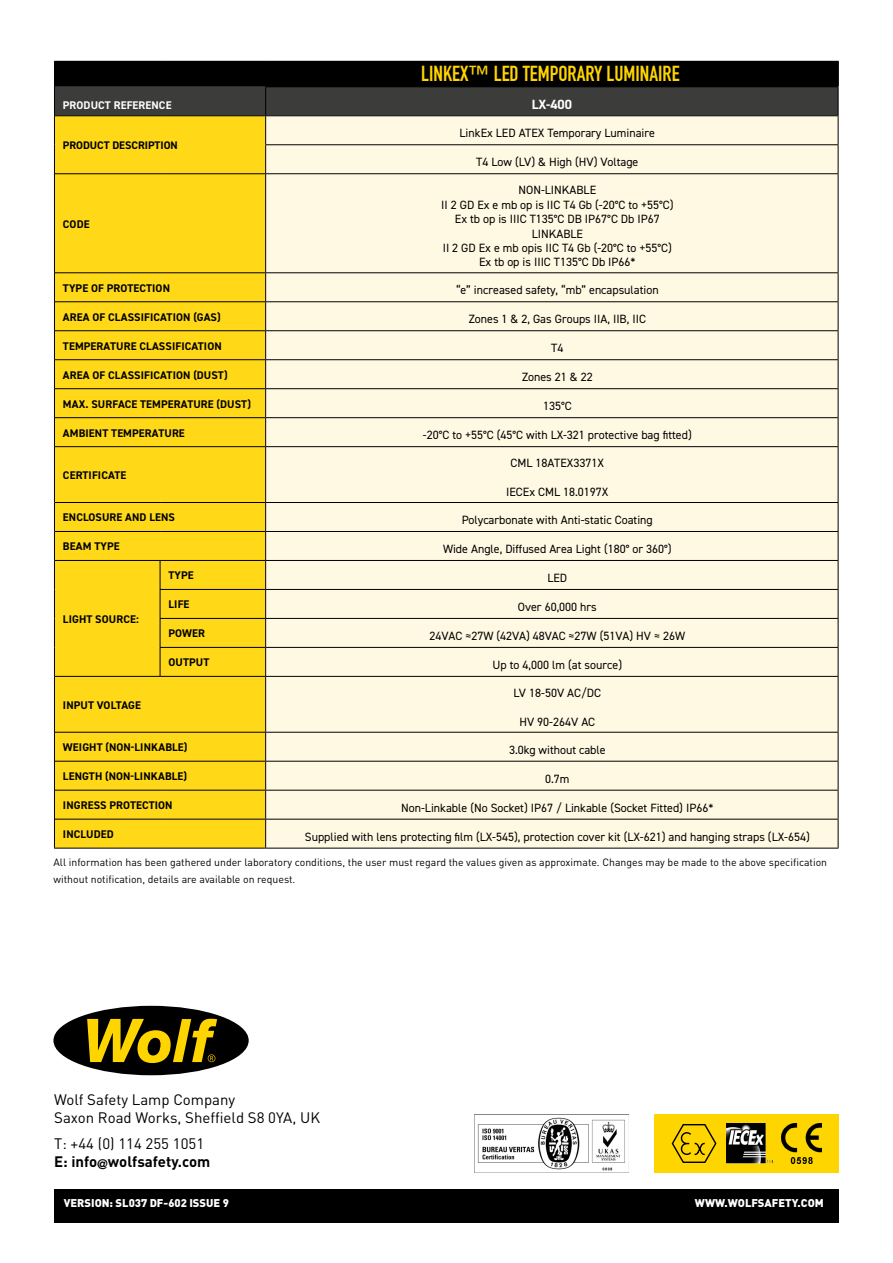
<style>
.page{position:relative;width:893px;height:1263px;background:#fff}
.page>*{position:absolute;margin:0;border:0;box-sizing:border-box;transform-origin:0 0}
.t1{font:21.45px "DIN Engschrift Std";color:#ffd500}
.t2{font:15px/18px "DIN";color:#000}
.t3{font:700 15px/18px "DIN";color:#000}
.t4{font:700 13.35px "DIN2014";color:#fff}
.t5{font:12px/14.4px "DIN2014";color:#000;text-align:center}
.t6{font:700 11.1px "DIN2014";letter-spacing:.01em;color:#000}
.t7{font:900 11.1px "DIN";color:#fff}
.t8{font:700 11.1px "DIN2014";letter-spacing:.01em;color:#fff}
.t9{font:10.5px/16.5px "DIN";color:#000}
.s1{font-weight:400}
</style>
<div class="page">
<div style="left:54px;top:1189px;width:785px;height:33px;background:#000"></div>
<div style="left:53px;top:1006px;width:196px;height:69px;background:#000;border-radius:50%"></div>
<svg style="left:87px;top:1019px;width:130px;height:44px"></svg>
<div style="left:55px;top:174px;width:210px;height:674px;background:#ffd817"></div>
<div style="left:266px;top:174px;width:572px;height:674px;background:#fff9e3"></div>
<hr style="left:838px;top:174px;width:1px;height:98px;background:#000">
<svg style="left:838px;top:273px;width:1px;height:173px"></svg>
<hr style="left:838px;top:447px;width:1px;height:55px;background:#000">
<svg style="left:838px;top:503px;width:1px;height:173px"></svg>
<hr style="left:838px;top:677px;width:1px;height:55px;background:#000">
<svg style="left:838px;top:733px;width:1px;height:115px"></svg>
<hr style="left:266px;top:272px;width:572px;height:1px;background:#000">
<hr style="left:266px;top:301px;width:572px;height:1px;background:#000">
<hr style="left:266px;top:330px;width:572px;height:1px;background:#000">
<hr style="left:266px;top:359px;width:572px;height:1px;background:#000">
<hr style="left:266px;top:388px;width:572px;height:1px;background:#000">
<hr style="left:266px;top:417px;width:572px;height:1px;background:#000">
<hr style="left:266px;top:446px;width:572px;height:1px;background:#000">
<hr style="left:266px;top:502px;width:572px;height:1px;background:#000">
<hr style="left:266px;top:531px;width:572px;height:1px;background:#000">
<hr style="left:266px;top:560px;width:572px;height:1px;background:#000">
<hr style="left:266px;top:589px;width:572px;height:1px;background:#000">
<hr style="left:266px;top:618px;width:572px;height:1px;background:#000">
<hr style="left:266px;top:647px;width:572px;height:1px;background:#000">
<hr style="left:266px;top:676px;width:572px;height:1px;background:#000">
<hr style="left:266px;top:732px;width:572px;height:1px;background:#000">
<hr style="left:266px;top:761px;width:572px;height:1px;background:#000">
<hr style="left:266px;top:790px;width:572px;height:1px;background:#000">
<hr style="left:266px;top:819px;width:572px;height:1px;background:#000">
<hr style="left:266px;top:848px;width:572px;height:1px;background:#000">
<hr style="left:54px;top:61px;width:106px;height:1px;background:#000">
<hr style="left:160px;top:61px;width:106px;height:1px;background:#000">
<hr style="left:266px;top:61px;width:573px;height:1px;background:#000">
<hr style="left:54px;top:174px;width:1px;height:99px;background:#000">
<svg style="left:54px;top:273px;width:1px;height:174px"></svg>
<hr style="left:54px;top:447px;width:1px;height:55px;background:#000">
<svg style="left:54px;top:502px;width:1px;height:174px"></svg>
<hr style="left:54px;top:676px;width:1px;height:56px;background:#000">
<svg style="left:54px;top:732px;width:1px;height:116px"></svg>
<svg style="left:54px;top:62px;width:785px;height:112px;background:#8f8765"></svg>
<hr style="left:265px;top:174px;width:1px;height:98px;background:#000">
<svg style="left:265px;top:273px;width:1px;height:173px"></svg>
<hr style="left:265px;top:447px;width:1px;height:55px;background:#000">
<svg style="left:160px;top:561px;width:1px;height:115px"></svg>
<svg style="left:265px;top:503px;width:1px;height:173px"></svg>
<hr style="left:265px;top:677px;width:1px;height:55px;background:#000">
<svg style="left:265px;top:733px;width:1px;height:115px"></svg>
<hr style="left:55px;top:115px;width:105px;height:1px;background:#000">
<hr style="left:160px;top:115px;width:106px;height:1px;background:#000">
<hr style="left:55px;top:173px;width:105px;height:1px;background:#000">
<hr style="left:160px;top:173px;width:106px;height:1px;background:#000">
<hr style="left:55px;top:272px;width:105px;height:1px;background:#000">
<hr style="left:160px;top:272px;width:106px;height:1px;background:#000">
<hr style="left:55px;top:301px;width:105px;height:1px;background:#000">
<hr style="left:160px;top:301px;width:106px;height:1px;background:#000">
<hr style="left:55px;top:330px;width:105px;height:1px;background:#000">
<hr style="left:160px;top:330px;width:106px;height:1px;background:#000">
<hr style="left:55px;top:359px;width:105px;height:1px;background:#000">
<hr style="left:160px;top:359px;width:106px;height:1px;background:#000">
<hr style="left:55px;top:388px;width:105px;height:1px;background:#000">
<hr style="left:160px;top:388px;width:106px;height:1px;background:#000">
<hr style="left:55px;top:417px;width:105px;height:1px;background:#000">
<hr style="left:160px;top:417px;width:106px;height:1px;background:#000">
<hr style="left:55px;top:446px;width:105px;height:1px;background:#000">
<hr style="left:160px;top:446px;width:106px;height:1px;background:#000">
<hr style="left:55px;top:502px;width:105px;height:1px;background:#000">
<hr style="left:160px;top:502px;width:106px;height:1px;background:#000">
<hr style="left:55px;top:531px;width:105px;height:1px;background:#000">
<hr style="left:160px;top:531px;width:106px;height:1px;background:#000">
<hr style="left:55px;top:560px;width:105px;height:1px;background:#000">
<hr style="left:160px;top:560px;width:106px;height:1px;background:#000">
<hr style="left:160px;top:589px;width:106px;height:1px;background:#000">
<hr style="left:160px;top:618px;width:106px;height:1px;background:#000">
<hr style="left:160px;top:647px;width:106px;height:1px;background:#000">
<hr style="left:55px;top:676px;width:105px;height:1px;background:#000">
<hr style="left:160px;top:676px;width:106px;height:1px;background:#000">
<hr style="left:55px;top:732px;width:105px;height:1px;background:#000">
<hr style="left:160px;top:732px;width:106px;height:1px;background:#000">
<hr style="left:55px;top:761px;width:105px;height:1px;background:#000">
<hr style="left:160px;top:761px;width:106px;height:1px;background:#000">
<hr style="left:55px;top:790px;width:105px;height:1px;background:#000">
<hr style="left:160px;top:790px;width:106px;height:1px;background:#000">
<hr style="left:55px;top:819px;width:105px;height:1px;background:#000">
<hr style="left:160px;top:819px;width:106px;height:1px;background:#000">
<hr style="left:54px;top:848px;width:106px;height:1px;background:#000">
<hr style="left:160px;top:848px;width:106px;height:1px;background:#000">
<img style="left:474px;top:1114px;width:154px;height:59px">
<div style="left:654px;top:1114px;width:184px;height:58px;background:#ffd500"></div>
<img style="left:781px;top:1124px;width:40px;height:40px">
<svg style="left:671px;top:1124px;width:46px;height:39px"></svg>
<img style="left:727px;top:1123px;width:46px;height:41px">
<h1 class="t1" style="left:421px;top:61px;width:260px">LINKEX™ LED TEMPORARY LUMINAIRE</h1>
<p class="t8" style="left:63px;top:98px;width:110px">PRODUCT REFERENCE</p>
<p class="t4" style="left:532px;top:96px;width:42px">LX-400</p>
<p class="t6" style="left:63px;top:138px;width:116px">PRODUCT DESCRIPTION</p>
<p class="t5" style="left:460px;top:126px;width:197px">LinkEx LED ATEX Temporary Luminaire</p>
<p class="t5" style="left:476px;top:155px;width:164px">T4 Low (LV) &amp; High (HV) Voltage</p>
<p class="t6" style="left:63px;top:216px;width:28px">CODE</p>
<p class="t5" style="left:441px;top:183px;width:234px">NON-LINKABLE<br>II 2 GD Ex e mb op is IIC T4 Gb (-20°C to +55°C)<br>Ex tb op is IIIC T135°C DB IP67°C Db IP67<br>LINKABLE<br>II 2 GD Ex e mb opis IIC T4 Gb (-20°C to +55°C)<br>Ex tb op is IIIC T135°C Db IP66*</p>
<p class="t6" style="left:63px;top:280px;width:109px">TYPE OF PROTECTION</p>
<p class="t5" style="left:456px;top:283px;width:204px">“e” increased safety, “mb” encapsulation</p>
<p class="t6" style="left:63px;top:309px;width:159px">AREA OF CLASSIFICATION (GAS)</p>
<p class="t5" style="left:469px;top:312px;width:179px">Zones 1 &amp; 2, Gas Groups IIA, IIB, IIC</p>
<p class="t6" style="left:63px;top:338px;width:160px">TEMPERATURE CLASSIFICATION</p>
<p class="t5" style="left:551px;top:341px;width:14px">T4</p>
<p class="t6" style="left:63px;top:367px;width:166px">AREA OF CLASSIFICATION (DUST)</p>
<p class="t5" style="left:522px;top:370px;width:72px">Zones 21 &amp; 22</p>
<p class="t6" style="left:63px;top:396px;width:189px">MAX. SURFACE TEMPERATURE (DUST)</p>
<p class="t5" style="left:543px;top:399px;width:30px">135°C</p>
<p class="t6" style="left:63px;top:425px;width:123px">AMBIENT TEMPERATURE</p>
<p class="t5" style="left:423px;top:428px;width:270px">-20°C to +55°C (45°C with LX-321 protective bag fitted)</p>
<p class="t6" style="left:63px;top:468px;width:65px">CERTIFICATE</p>
<p class="t5" style="left:511px;top:456px;width:95px">CML 18ATEX3371X</p>
<p class="t5" style="left:506px;top:485px;width:104px">IECEx CML 18.0197X</p>
<p class="t6" style="left:63px;top:510px;width:114px">ENCLOSURE AND LENS</p>
<p class="t5" style="left:462px;top:513px;width:193px">Polycarbonate with Anti-static Coating</p>
<p class="t6" style="left:63px;top:539px;width:58px">BEAM TYPE</p>
<p class="t5" style="left:443px;top:542px;width:230px">Wide Angle, Diffused Area Light (180° or 360°)</p>
<p class="t6" style="left:63px;top:611px;width:77px">LIGHT SOURCE:</p>
<p class="t6" style="left:63px;top:697px;width:80px">INPUT VOLTAGE</p>
<p class="t6" style="left:169px;top:568px;width:27px">TYPE</p>
<p class="t5" style="left:547px;top:571px;width:21px">LED</p>
<p class="t6" style="left:169px;top:597px;width:22px">LIFE</p>
<p class="t5" style="left:518px;top:599px;width:81px">Over 60,000 hrs</p>
<p class="t6" style="left:169px;top:626px;width:38px">POWER</p>
<p class="t5" style="left:430px;top:628px;width:257px">24VAC ≈27W (42VA) 48VAC ≈27W (51VA) HV ≈ 26W</p>
<p class="t6" style="left:169px;top:655px;width:42px">OUTPUT</p>
<p class="t5" style="left:493px;top:657px;width:131px">Up to 4,000 lm (at source)</p>
<p class="t5" style="left:514px;top:685px;width:89px">LV 18-50V AC/DC</p>
<p class="t5" style="left:519px;top:714px;width:77px">HV 90-264V AC</p>
<p class="t6" style="left:63px;top:740px;width:126px">WEIGHT (NON-LINKABLE)</p>
<p class="t5" style="left:509px;top:742px;width:98px">3.0kg without cable</p>
<p class="t6" style="left:63px;top:769px;width:126px">LENGTH (NON-LINKABLE)</p>
<p class="t5" style="left:545px;top:771px;width:26px">0.7m</p>
<p class="t6" style="left:63px;top:798px;width:111px">INGRESS PROTECTION</p>
<p class="t5" style="left:401px;top:800px;width:314px">Non-Linkable (No Socket) IP67 / Linkable (Socket Fitted) IP66*</p>
<p class="t6" style="left:63px;top:827px;width:52px">INCLUDED</p>
<p class="t5" style="left:305px;top:829px;width:506px">Supplied with lens protecting film (LX-545), protection cover kit (LX-621) and hanging straps (LX-654)</p>
<p class="t9" style="left:54px;top:854px;width:775px">All information has been gathered under laboratory conditions, the user must regard the values given as approximate. Changes may be made to the above specification without notification, details are available on request.</p>
<p class="t2" style="left:54px;top:1090px;width:267px">Wolf Safety Lamp Company<br>Saxon Road Works, Sheffield S8 0YA, UK</p>
<p class="t3" style="left:54px;top:1134px;width:158px"><span class="s1">T: +44 (0) 114 255 1051<br></span>E: info<sub>@</sub>wolfsafety.com</p>
<p class="t7" style="left:64px;top:1195px;width:167px">VERSION: SL037 DF-602 ISSUE 9</p>
<p class="t7" style="left:695px;top:1195px;width:130px">WWW.WOLFSAFETY.COM</p>
</div>
